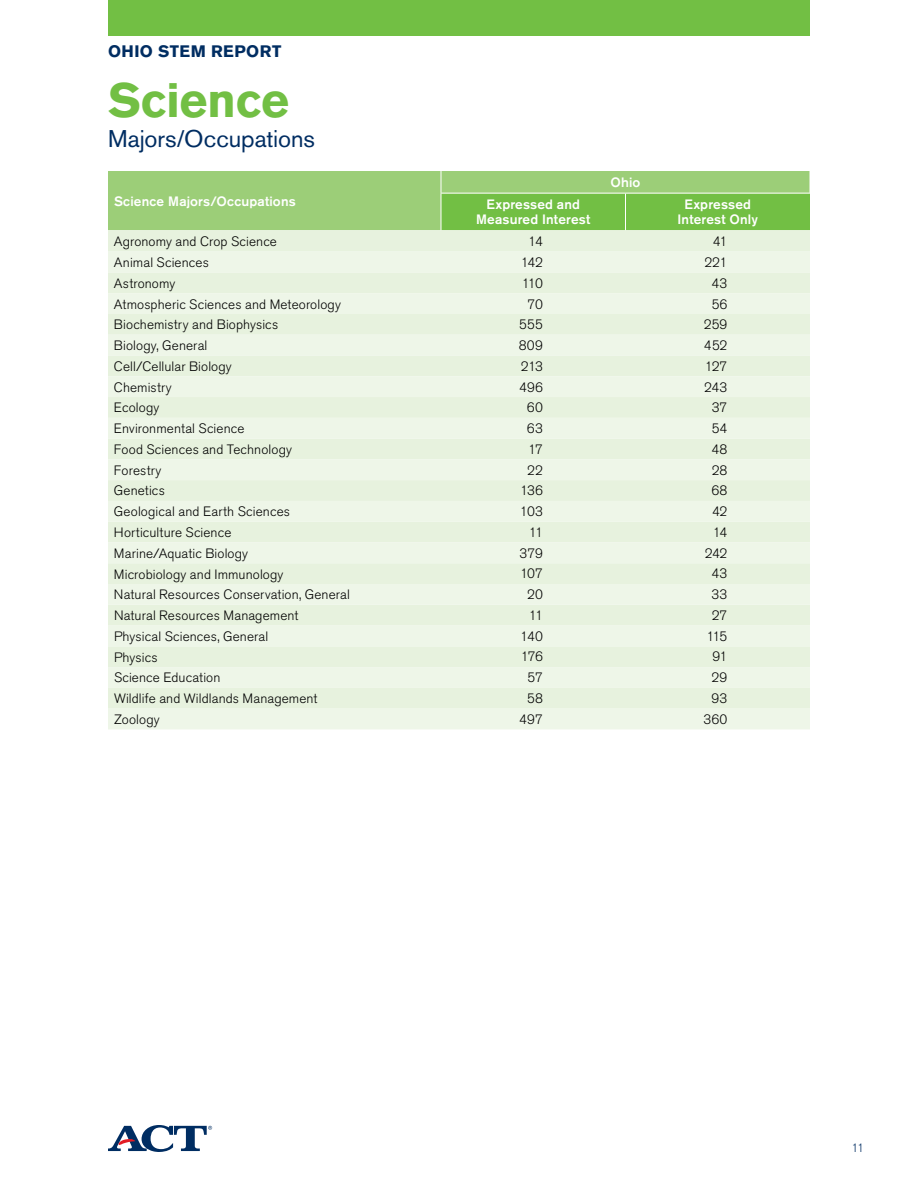
<style>
.page{position:relative;width:918px;height:1188px;background:#fff}
.page>*{position:absolute;margin:0;border:0;box-sizing:border-box;transform-origin:0 0}
.t1{font:700 48px "Akzidenz Grotesk Std";letter-spacing:-.01em;color:#72bf44}
.t2{font:24px "Akzidenz Grotesk Std";letter-spacing:-.005em;color:#002d62}
.t3{font:700 16.5px "Akzidenz Grotesk Std";letter-spacing:.03em;color:#002d62}
.t4{font:300 13.5px "Akzidenz Grotesk Std";letter-spacing:.01em;color:#000}
.t5{font:500 13.5px/15px "Akzidenz Grotesk Std";letter-spacing:.01em;color:#fff;text-align:center}
.t6{font:300 12px "Akzidenz Grotesk Std";color:#002d62}
</style>
<div class="page">
<svg style="left:108px;top:1125px;width:104px;height:27px"></svg>
<div style="left:108px;top:0;width:702px;height:36px;background:#72bf44"></div>
<div style="left:108px;top:230px;width:702px;height:22px;background:#e7f2de"></div>
<svg style="left:108px;top:252px;width:702px;height:477px;background:#eaf4e3"></svg>
<svg style="left:108px;top:171px;width:702px;height:59px;background:#8fc968"></svg>
<hr style="left:441px;top:194px;width:1px;height:36px;background:#fff">
<p class="t3" style="left:108px;top:42px;width:151px">Ohio STEM Report</p>
<h1 class="t1" style="left:108px;top:73px;width:183px">Science</h1>
<h2 class="t2" style="left:108px;top:124px;width:208px">Majors/Occupations</h2>
<p class="t5" style="left:114px;top:193px;width:183px">Science Majors/Occupations</p>
<p class="t5" style="left:611px;top:175px;width:31px">Ohio</p>
<p class="t5" style="left:476px;top:197px;width:116px">Expressed and<br>Measured Interest</p>
<p class="t5" style="left:678px;top:197px;width:82px">Expressed<br>Interest Only</p>
<p class="t4" style="left:114px;top:234px;width:165px">Agronomy and Crop Science</p>
<p class="t4" style="left:528px;top:233px;width:16px">14</p>
<p class="t4" style="left:713px;top:233px;width:16px">41</p>
<p class="t4" style="left:114px;top:255px;width:96px">Animal Sciences</p>
<p class="t4" style="left:521px;top:255px;width:24px">142</p>
<p class="t4" style="left:704px;top:255px;width:25px">221</p>
<p class="t4" style="left:114px;top:276px;width:63px">Astronomy</p>
<p class="t4" style="left:522px;top:276px;width:23px">110</p>
<p class="t4" style="left:711px;top:276px;width:18px">43</p>
<p class="t4" style="left:114px;top:296px;width:228px">Atmospheric Sciences and Meteorology</p>
<p class="t4" style="left:528px;top:296px;width:17px">70</p>
<p class="t4" style="left:712px;top:296px;width:17px">56</p>
<p class="t4" style="left:114px;top:317px;width:166px">Biochemistry and Biophysics</p>
<p class="t4" style="left:519px;top:317px;width:25px">555</p>
<p class="t4" style="left:704px;top:317px;width:25px">259</p>
<p class="t4" style="left:114px;top:338px;width:95px">Biology, General</p>
<p class="t4" style="left:519px;top:338px;width:26px">809</p>
<p class="t4" style="left:704px;top:338px;width:25px">452</p>
<p class="t4" style="left:114px;top:359px;width:119px">Cell/Cellular Biology</p>
<p class="t4" style="left:521px;top:359px;width:24px">213</p>
<p class="t4" style="left:705px;top:359px;width:24px">127</p>
<p class="t4" style="left:114px;top:379px;width:59px">Chemistry</p>
<p class="t4" style="left:519px;top:379px;width:25px">496</p>
<p class="t4" style="left:704px;top:379px;width:25px">243</p>
<p class="t4" style="left:114px;top:400px;width:47px">Ecology</p>
<p class="t4" style="left:527px;top:400px;width:18px">60</p>
<p class="t4" style="left:712px;top:400px;width:17px">37</p>
<p class="t4" style="left:114px;top:421px;width:132px">Environmental Science</p>
<p class="t4" style="left:527px;top:421px;width:18px">63</p>
<p class="t4" style="left:712px;top:421px;width:17px">54</p>
<p class="t4" style="left:114px;top:442px;width:180px">Food Sciences and Technology</p>
<p class="t4" style="left:528px;top:442px;width:16px">17</p>
<p class="t4" style="left:711px;top:442px;width:18px">48</p>
<p class="t4" style="left:114px;top:462px;width:49px">Forestry</p>
<p class="t4" style="left:527px;top:462px;width:17px">22</p>
<p class="t4" style="left:712px;top:462px;width:17px">28</p>
<p class="t4" style="left:114px;top:483px;width:52px">Genetics</p>
<p class="t4" style="left:520px;top:483px;width:24px">136</p>
<p class="t4" style="left:711px;top:483px;width:18px">68</p>
<p class="t4" style="left:114px;top:504px;width:178px">Geological and Earth Sciences</p>
<p class="t4" style="left:520px;top:504px;width:25px">103</p>
<p class="t4" style="left:712px;top:504px;width:17px">42</p>
<p class="t4" style="left:114px;top:525px;width:119px">H orticulture Science</p>
<p class="t4" style="left:529px;top:525px;width:16px">11</p>
<p class="t4" style="left:713px;top:525px;width:16px">14</p>
<p class="t4" style="left:114px;top:546px;width:136px">Marine/Aquatic Biology</p>
<p class="t4" style="left:520px;top:545px;width:25px">379</p>
<p class="t4" style="left:705px;top:545px;width:24px">242</p>
<p class="t4" style="left:114px;top:566px;width:171px">Microbiology and I mmunology</p>
<p class="t4" style="left:520px;top:566px;width:24px">107</p>
<p class="t4" style="left:711px;top:566px;width:18px">43</p>
<p class="t4" style="left:114px;top:587px;width:238px">N atural Resources Conservation, General</p>
<p class="t4" style="left:527px;top:587px;width:17px">20</p>
<p class="t4" style="left:712px;top:587px;width:17px">33</p>
<p class="t4" style="left:114px;top:608px;width:186px">N atural Resources Management</p>
<p class="t4" style="left:529px;top:608px;width:16px">11</p>
<p class="t4" style="left:712px;top:608px;width:17px">27</p>
<p class="t4" style="left:114px;top:629px;width:156px">Physical Sciences, General</p>
<p class="t4" style="left:520px;top:628px;width:24px">140</p>
<p class="t4" style="left:706px;top:628px;width:23px">115</p>
<p class="t4" style="left:114px;top:649px;width:45px">Physics</p>
<p class="t4" style="left:521px;top:649px;width:24px">176</p>
<p class="t4" style="left:712px;top:649px;width:17px">91</p>
<p class="t4" style="left:114px;top:670px;width:108px">Science Education</p>
<p class="t4" style="left:528px;top:670px;width:17px">57</p>
<p class="t4" style="left:712px;top:670px;width:17px">29</p>
<p class="t4" style="left:114px;top:691px;width:205px">Wildlife and Wildlands Management</p>
<p class="t4" style="left:527px;top:691px;width:17px">58</p>
<p class="t4" style="left:712px;top:691px;width:17px">93</p>
<p class="t4" style="left:114px;top:712px;width:47px">Zoology</p>
<p class="t4" style="left:519px;top:712px;width:25px">497</p>
<p class="t4" style="left:704px;top:712px;width:25px">360</p>
<p class="t6" style="left:852px;top:1141px;width:14px">11</p>
</div>
